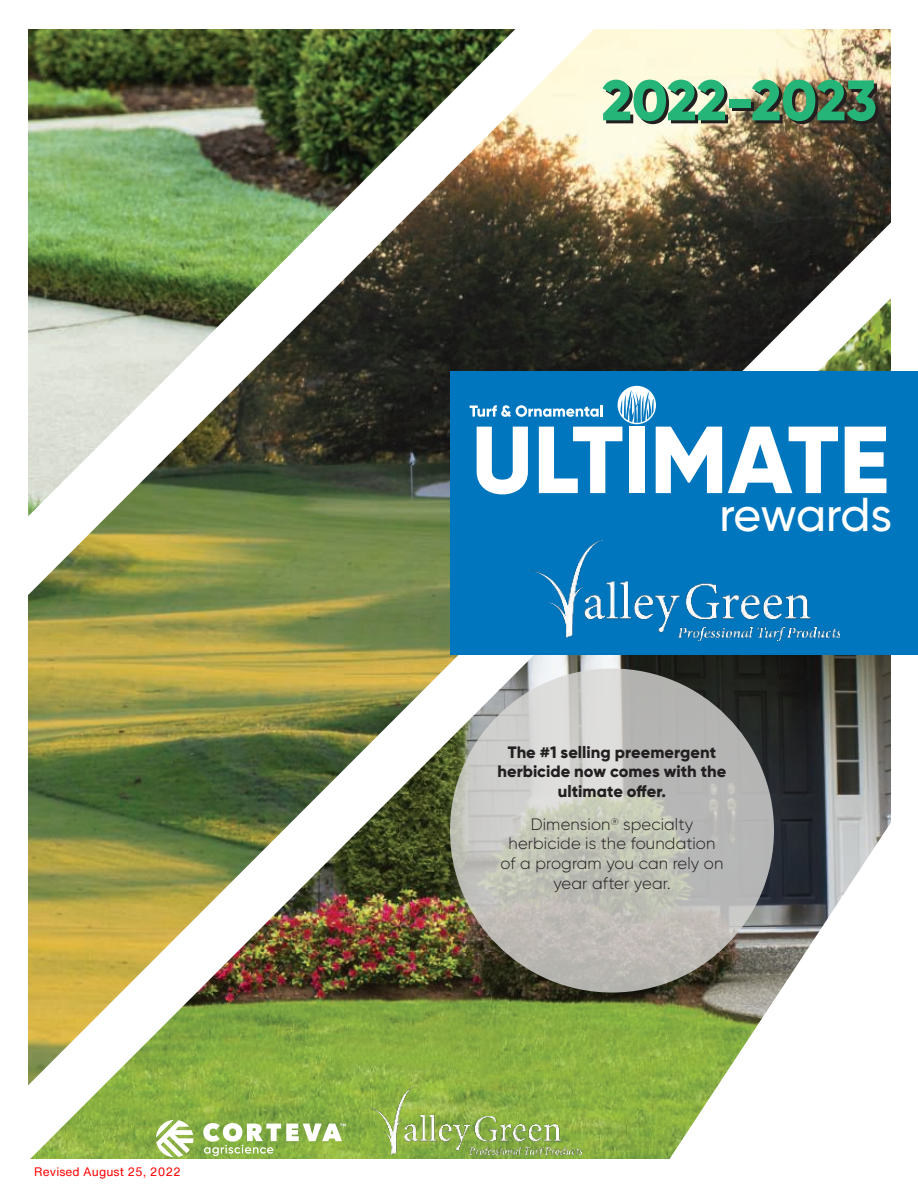
<style>
.page{position:relative;width:918px;height:1188px;background:#fff}
.page>*{position:absolute;margin:0;border:0;box-sizing:border-box;transform-origin:0 0}
.t1{font:800 94.95px "Gilroy";color:#fff}
.t2{font:800 57px "Gilroy";letter-spacing:-.01em;color:#231f20}
.t3{font:500 47.55px "Gilroy";letter-spacing:-.02em;color:#fff}
.t4{font:300 16.5px/19.5px "Gilroy";letter-spacing:.005em;color:#231f20;text-align:center}
.t5{font:800 16.5px/19.5px "Gilroy";color:#231f20;text-align:center}
.t6{font:12px "Helvetica Now Text";letter-spacing:.005em;color:#f00}
</style>
<div class="page">
<img style="left:28px;top:29px;width:863px;height:242px">
<img style="left:28px;top:271px;width:863px;height:888px">
<div style="left:450px;top:372px;width:468px;height:283px;background:#0076be"></div>
<svg style="left:450px;top:669px;width:324px;height:324px;background:#c1c1bc"></svg>
<svg style="left:156px;top:1120px;width:37px;height:37px"></svg>
<svg style="left:203px;top:1123px;width:143px;height:33px"></svg>
<svg style="left:470px;top:405px;width:133px;height:12px"></svg>
<svg style="left:618px;top:386px;width:38px;height:38px"></svg>
<img style="left:528px;top:540px;width:312px;height:101px">
<img style="left:366px;top:1085px;width:216px;height:70px">
<p class="t6" style="left:34px;top:1163px;width:148px">Revised August 25, 2022</p>
<h2 class="t2" style="left:605px;top:78px;width:277px">2022-2023</h2>
<h1 class="t1" style="left:471px;top:417px;width:419px">ULTIMATE</h1>
<h3 class="t3" style="left:719px;top:493px;width:174px">rewards</h3>
<p class="t5" style="left:497px;top:743px;width:231px">The #1 selling preemergent herbicide now comes with the ultimate offer.</p>
<p class="t4" style="left:501px;top:815px;width:224px">Dimension<sup>®</sup> specialty herbicide is the foundation of a program you can rely on year after year.</p>
</div>
